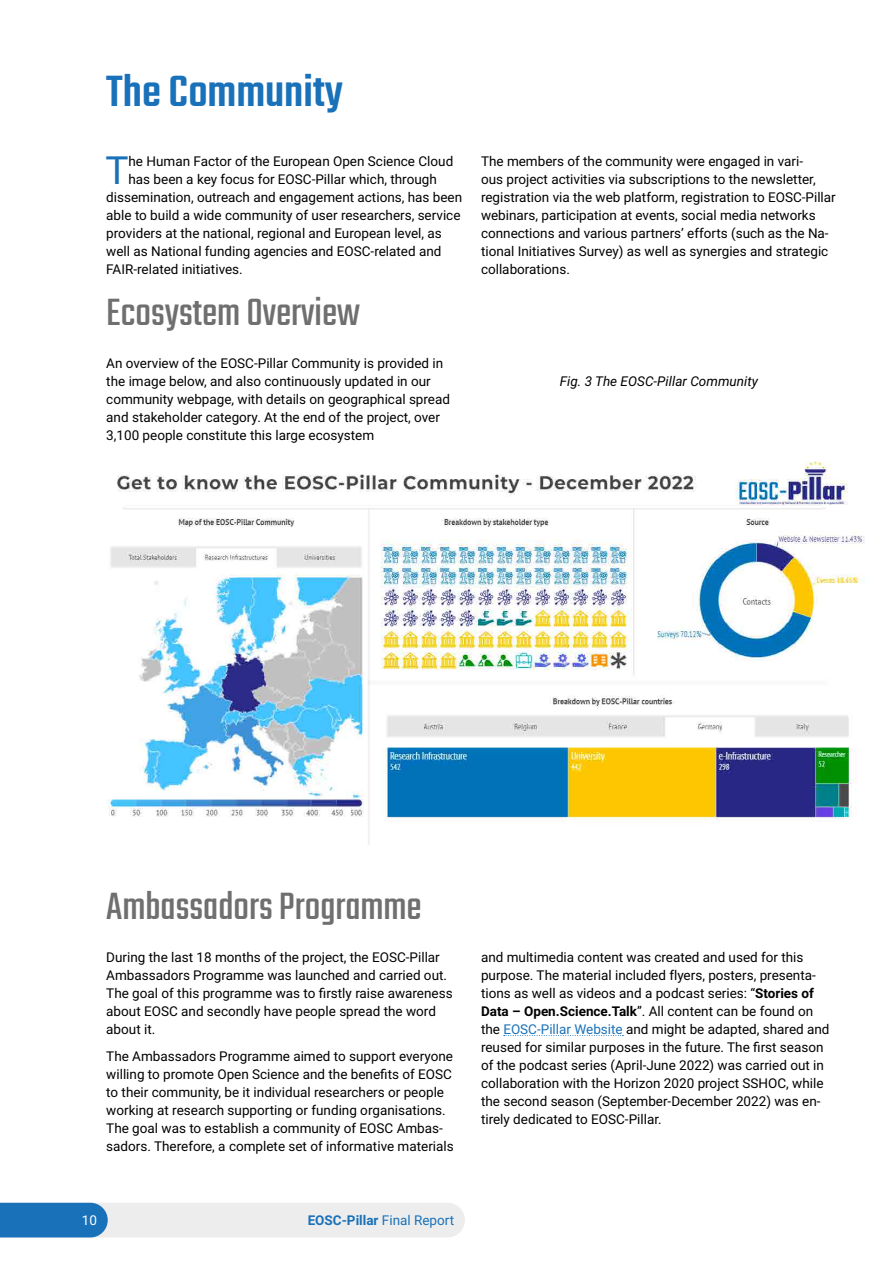
<style>
.page{position:relative;width:893px;height:1263px;background:#fff}
.page>*{position:absolute;margin:0;border:0;box-sizing:border-box;transform-origin:0 0}
.t1{font:500 48px "Teko";color:#1971b9}
.t2{font:42px "Teko";color:#706f6f}
.t3{font:38.85px "Roboto";color:#1971b9}
.t4{font:13.5px/18px "Roboto";color:#000}
.t5{font:italic 13.5px "Roboto";color:#000}
.t6{font:700 13.5px "Roboto";color:#1971b9}
.t7{font:13.5px "Roboto";color:#fff}
.s1{font-weight:400}
.s2{font-weight:700}
.s3{color:#1971b9}
</style>
<div class="page">
<svg style="left:0;top:1203px;width:465px;height:34px;background:#bdd1e1"></svg>
<img style="left:106px;top:461px;width:759px;height:384px">
<svg style="left:504px;top:1035px;width:119px;height:1px"></svg>
<h1 class="t1" style="left:106px;top:63px;width:238px">The Community</h1>
<h3 class="t3" style="left:105px;top:143px;width:25px">T</h3>
<p class="t4" style="left:129px;top:152px;width:326px">he Human Factor of the European Open Science Cloud</p>
<p class="t4" style="left:129px;top:170px;width:310px">has been a key focus for EOSC-Pillar which, through</p>
<p class="t4" style="left:106px;top:188px;width:357px">dissemination, outreach and engagement actions, has been</p>
<p class="t4" style="left:106px;top:206px;width:356px">able to build a wide community of user researchers, service</p>
<p class="t4" style="left:106px;top:224px;width:337px">providers at the national, regional and European level, as</p>
<p class="t4" style="left:106px;top:242px;width:337px">well as National funding agencies and EOSC-related and</p>
<p class="t4" style="left:106px;top:260px;width:138px">FAIR-related initiatives.</p>
<h2 class="t2" style="left:106px;top:289px;width:255px">Ecosystem Overview</h2>
<p class="t4" style="left:106px;top:354px;width:345px">An overview of the EOSC-Pillar Community is provided in the image below, and also continuously updated in our community webpage, with details on geographical spread and stakeholder category. At the end of the project, over 3,100 people constitute this large ecosystem</p>
<p class="t4" style="left:481px;top:152px;width:356px">The members of the community were engaged in vari-<br>ous project activities via subscriptions to the newsletter, registration via the web platform, registration to EOSC-Pillar webinars, participation at events, social media networks connections and various partners’ efforts (such as the Na&shy;tional Initiatives Survey) as well as synergies and strategic collaborations.</p>
<p class="t5" style="left:560px;top:372px;width:200px">Fig. 3 The EOSC-Pillar Community</p>
<h2 class="t2" style="left:106px;top:882px;width:317px">Ambassadors Programme</h2>
<p class="t4" style="left:106px;top:948px;width:348px">During the last 18 months of the project, the EOSC-Pillar Ambassadors Programme was launched and carried out.<br>The goal of this programme was to firstly raise awareness about EOSC and secondly have people spread the word about it.</p>
<p class="t4" style="left:106px;top:1046px;width:349px">The Ambassadors Programme aimed to support everyone willing to promote Open Science and the benefits of EOSC to their community, be it individual researchers or people working at research supporting or funding organisations.<br>The goal was to establish a community of EOSC Ambas&shy;sadors. Therefore, a complete set of informative materials</p>
<p class="t7" style="left:82px;top:1211px;width:17px">10</p>
<p class="t6" style="left:308px;top:1211px;width:148px">EOSC-Pillar <span class="s1">Final Report</span></p>
<p class="t4" style="left:481px;top:948px;width:350px">and multimedia content was created and used for this purpose. The material included flyers, posters, presenta&shy;tions as well as videos and a podcast series: “<span class="s2">Stories of Data – Open.Science.Talk</span>”. All content can be found on the <span class="s3">EOSC-Pillar Website</span> and might be adapted, shared and reused for similar purposes in the future. The first season of the podcast series (April-June 2022) was carried out in collaboration with the Horizon 2020 project SSHOC, while the second season (September-December 2022) was en&shy;tirely dedicated to EOSC-Pillar.</p>
</div>
